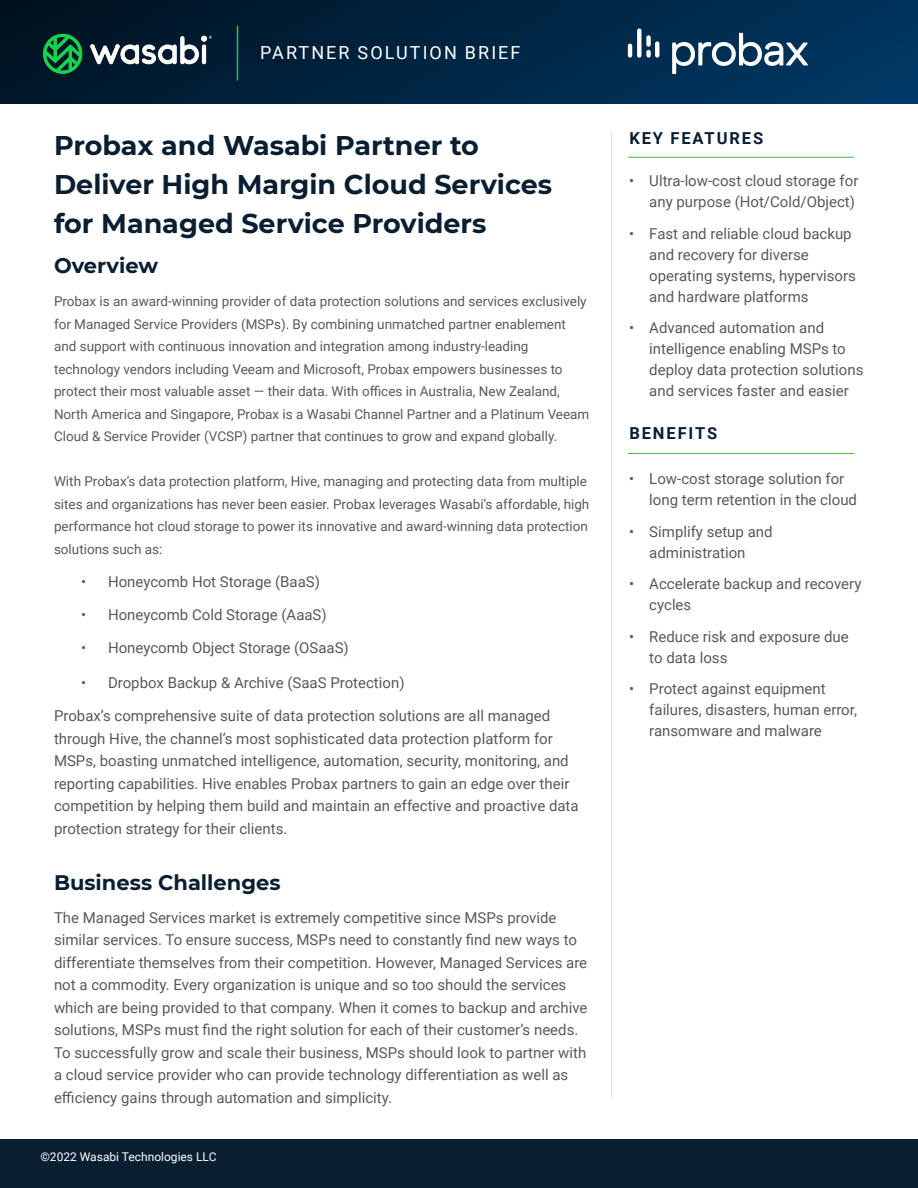
<style>
.page{position:relative;width:918px;height:1188px;background:#fff}
.page>*{position:absolute;margin:0;border:0;box-sizing:border-box;transform-origin:0 0}
.t1{font:700 27px/39px "Montserrat";color:#0a1e32}
.t2{font:700 21px "Montserrat";color:#0a1e32}
.t3{font:18px "Roboto";letter-spacing:.115em;color:#fff}
.t4{font:700 16.5px "Roboto";letter-spacing:.115em;color:#0a1e32}
.t5{font:15px/22.5px "Roboto";color:#58595b}
.t6{font:13.5px/22.5px "Roboto";color:#58595b}
.t7{font:12px "Roboto";color:#fff}
</style>
<div class="page">
<img style="left:0;top:0;width:918px;height:104px">
<img style="left:39px;top:26px;width:176px;height:54px">
<hr style="left:237px;top:26px;width:1px;height:54px;background:#48b749">
<div style="left:0;top:1139px;width:918px;height:49px;background:#0a1e32"></div>
<hr style="left:611px;top:132px;width:1px;height:966px;background:#bcbec0">
<hr style="left:628px;top:157px;width:226px;height:1px;background:#48b749">
<hr style="left:628px;top:453px;width:226px;height:1px;background:#48b749">
<svg style="left:672px;top:33px;width:136px;height:41px"></svg>
<svg style="left:655px;top:41px;width:4px;height:17px"></svg>
<hr style="left:628px;top:44px;width:4px;height:14px;background:#fff;border-radius:2px">
<div style="left:646px;top:35px;width:5px;height:12px;background:#fff;border-radius:2px"></div>
<div style="left:646px;top:50px;width:5px;height:8px;background:#fff;border-radius:2px"></div>
<svg style="left:637px;top:28px;width:4px;height:30px"></svg>
<p class="t3" style="left:260px;top:40px;width:262px">PARTNER SOLUTION BRIEF</p>
<h1 class="t1" style="left:54px;top:124px;width:500px">Probax and Wasabi Partner to<br>Deliver High Margin Cloud Services for Managed Service Providers</h1>
<h2 class="t2" style="left:54px;top:250px;width:106px">Overview</h2>
<p class="t6" style="left:54px;top:289px;width:537px">Probax is an award-winning provider of data protection solutions and services exclusively for Managed Service Providers (MSPs). By combining unmatched partner enablement and support with continuous innovation and integration among industry-leading technology vendors including Veeam and Microsoft, Probax empowers businesses to protect their most valuable asset — their data. With offices in Australia, New Zealand, North America and Singapore, Probax is a Wasabi Channel Partner and a Platinum Veeam Cloud &amp; Service Provider (VCSP) partner that continues to grow and expand globally.</p>
<p class="t6" style="left:54px;top:470px;width:537px">With Probax’s data protection platform, Hive, managing and protecting data from multiple sites and organizations has never been easier. Probax leverages Wasabi’s affordable, high performance hot cloud storage to power its innovative and award-winning data protection solutions such as:</p>
<p class="t5" style="left:81px;top:569px;width:241px">• Honeycomb Hot Storage (BaaS)</p>
<p class="t5" style="left:81px;top:602px;width:247px">• Honeycomb Cold Storage (AaaS)</p>
<p class="t5" style="left:81px;top:635px;width:269px">• Honeycomb Object Storage (OSaaS)</p>
<p class="t5" style="left:81px;top:671px;width:325px">• Dropbox Backup &amp; Archive (SaaS Protection)</p>
<p class="t5" style="left:54px;top:704px;width:526px">Probax’s comprehensive suite of data protection solutions are all managed through Hive, the channel’s most sophisticated data protection platform for MSPs, boasting unmatched intelligence, automation, security, monitoring, and reporting capabilities. Hive enables Probax partners to gain an edge over their competition by helping them build and maintain an effective and proactive data protection strategy for their clients.</p>
<h2 class="t2" style="left:54px;top:867px;width:228px">Business Challenges</h2>
<p class="t5" style="left:54px;top:906px;width:535px">The Managed Services market is extremely competitive since MSPs provide similar services. To ensure success, MSPs need to constantly find new ways to differentiate themselves from their competition. However, Managed Services are not a commodity. Every organization is unique and so too should the services which are being provided to that company. When it comes to backup and archive solutions, MSPs must find the right solution for each of their customer’s needs.<br>To successfully grow and scale their business, MSPs should look to partner with a cloud service provider who can provide technology differentiation as well as efficiency gains through automation and simplicity.</p>
<p class="t7" style="left:40px;top:1148px;width:177px">©2022 Wasabi Technologies LLC</p>
<p class="t4" style="left:629px;top:127px;width:135px">KEY FEATURES</p>
<p class="t5" style="left:629px;top:170px;width:231px;line-height:21px;text-align:right">• Ultra-low-cost cloud storage for any purpose (Hot/Cold/Object)</p>
<p class="t5" style="left:649px;top:222px;width:208px;line-height:21px;text-indent:-20px">• Fast and reliable cloud backup and recovery for diverse operating systems, hypervisors and hardware platforms</p>
<p class="t5" style="left:649px;top:317px;width:216px;line-height:21px;text-indent:-20px">• Advanced automation and intelligence enabling MSPs to deploy data protection solutions and services faster and easier</p>
<p class="t4" style="left:629px;top:421px;width:89px">BENEFITS</p>
<p class="t5" style="left:649px;top:468px;width:209px;line-height:21px;text-indent:-20px">• Low-cost storage solution for long term retention in the cloud</p>
<p class="t5" style="left:629px;top:520px;width:145px;line-height:21px;text-align:center">• Simplify setup and administration</p>
<p class="t5" style="left:649px;top:573px;width:214px;line-height:21px;text-indent:-20px">• Accelerate backup and recovery cycles</p>
<p class="t5" style="left:649px;top:625px;width:201px;line-height:21px;text-indent:-20px">• Reduce risk and exposure due to data loss</p>
<p class="t5" style="left:649px;top:678px;width:209px;line-height:21px;text-indent:-20px">• Protect against equipment failures, disasters, human error, ransomware and malware</p>
</div>
